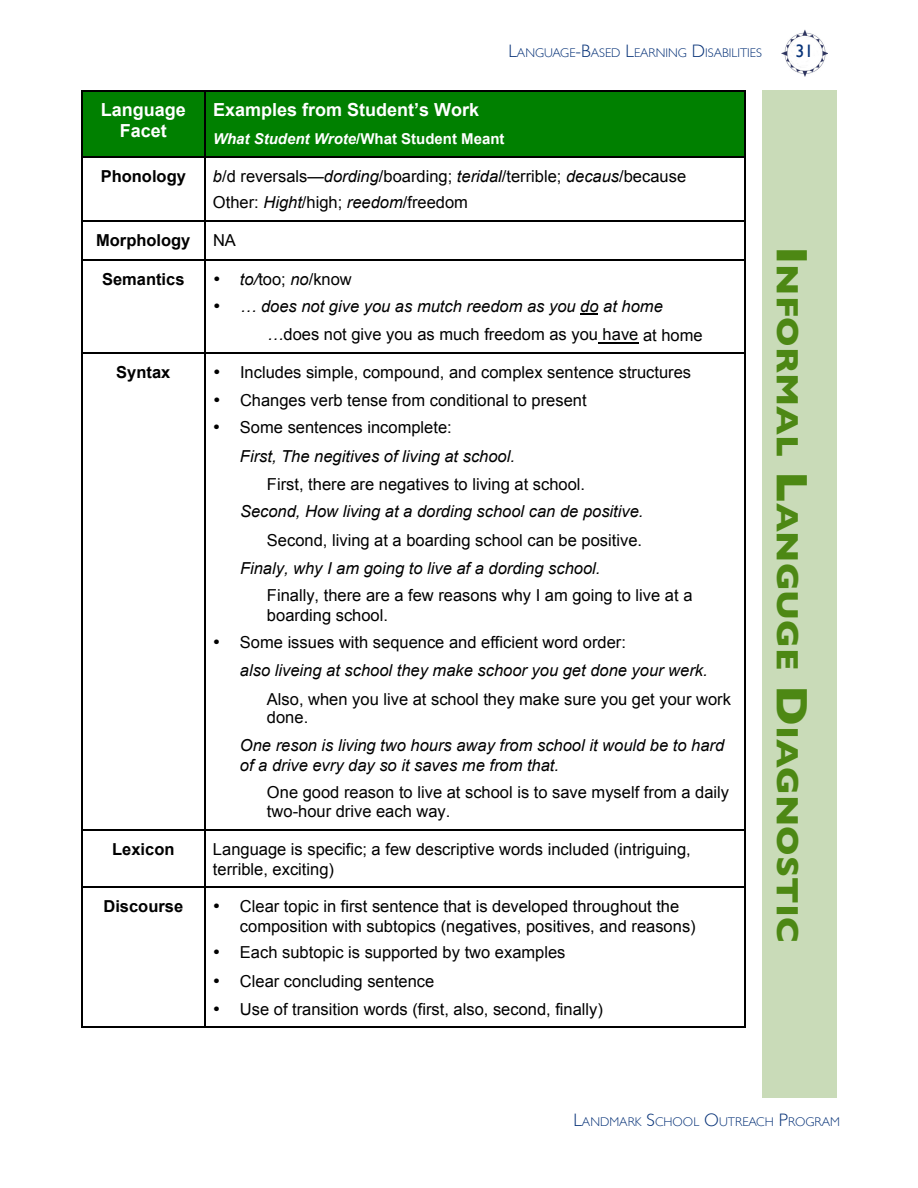
<style>
.page{position:relative;width:918px;height:1188px;background:#fff}
.page>*{position:absolute;margin:0;border:0;box-sizing:border-box;transform-origin:0 0}
.t1{font:700 31.5px "Gill Sans";color:#49860f;scale:1.1 1}
.t2{font:700 18px/21px "Arial";color:#fff;text-align:center}
.t3{font:18px "Gill Sans";color:#093479}
.t4{font:16.5px/19.5px "Arial";color:#000}
.t5{font:italic 16.5px/28.5px "Arial";color:#000}
.t6{font:700 16.5px "Arial";color:#000}
.t7{font:700 15px "Arial";color:#fff}
.t8{font:300 12.6px "Gill Sans";color:#093479}
.s1{font-size:18px}
.s2{font-style:italic}
.s3{font-style:normal}
.s4{font-size:45px}
</style>
<div class="page">
<img style="left:782px;top:29px;width:45px;height:47px">
<div style="left:762px;top:90px;width:75px;height:1008px;background:#c8dbb7"></div>
<div style="left:82px;top:92px;width:122px;height:64px;background:#008000"></div>
<div style="left:206px;top:92px;width:538px;height:64px;background:#008000"></div>
<hr style="left:82px;top:90px;width:122px;height:2px;background:#000">
<hr style="left:206px;top:90px;width:538px;height:2px;background:#000">
<hr style="left:81px;top:92px;width:1px;height:64px;background:#000">
<hr style="left:204px;top:92px;width:2px;height:64px;background:#000">
<hr style="left:744px;top:92px;width:2px;height:64px;background:#000">
<hr style="left:82px;top:156px;width:122px;height:2px;background:#000">
<hr style="left:206px;top:156px;width:538px;height:2px;background:#000">
<hr style="left:81px;top:158px;width:1px;height:64px;background:#000">
<hr style="left:204px;top:158px;width:2px;height:64px;background:#000">
<hr style="left:744px;top:158px;width:2px;height:64px;background:#000">
<hr style="left:82px;top:220px;width:122px;height:2px;background:#000">
<hr style="left:206px;top:220px;width:538px;height:2px;background:#000">
<hr style="left:81px;top:222px;width:1px;height:38px;background:#000">
<hr style="left:204px;top:222px;width:2px;height:38px;background:#000">
<hr style="left:744px;top:222px;width:2px;height:38px;background:#000">
<svg style="left:580px;top:314px;width:18px;height:1px"></svg>
<hr style="left:598px;top:342px;width:41px;height:2px;background:#000">
<hr style="left:82px;top:260px;width:122px;height:1px;background:#000">
<hr style="left:206px;top:260px;width:538px;height:1px;background:#000">
<hr style="left:81px;top:261px;width:1px;height:91px;background:#000">
<hr style="left:204px;top:261px;width:2px;height:91px;background:#000">
<hr style="left:744px;top:261px;width:2px;height:91px;background:#000">
<hr style="left:82px;top:352px;width:122px;height:2px;background:#000">
<hr style="left:206px;top:352px;width:538px;height:2px;background:#000">
<hr style="left:81px;top:354px;width:1px;height:477px;background:#000">
<hr style="left:204px;top:354px;width:2px;height:477px;background:#000">
<hr style="left:744px;top:354px;width:2px;height:477px;background:#000">
<hr style="left:82px;top:829px;width:122px;height:2px;background:#000">
<hr style="left:206px;top:829px;width:538px;height:2px;background:#000">
<hr style="left:81px;top:831px;width:1px;height:55px;background:#000">
<hr style="left:204px;top:831px;width:2px;height:55px;background:#000">
<hr style="left:744px;top:831px;width:2px;height:55px;background:#000">
<hr style="left:82px;top:886px;width:122px;height:2px;background:#000">
<hr style="left:206px;top:886px;width:538px;height:2px;background:#000">
<hr style="left:81px;top:888px;width:1px;height:138px;background:#000">
<hr style="left:82px;top:1026px;width:122px;height:2px;background:#000">
<hr style="left:204px;top:888px;width:2px;height:138px;background:#000">
<hr style="left:206px;top:1026px;width:538px;height:2px;background:#000">
<hr style="left:744px;top:888px;width:2px;height:138px;background:#000">
<p class="t8" style="left:508px;top:46px;width:255px"><span class="s1">L</span>ANGUAGE<span class="s1">-B</span>ASED <span class="s1">L</span>EARNING <span class="s1">D</span>ISABILITIES</p>
<p class="t3" style="left:795px;top:41px;width:19px">31</p>
<p class="t2" style="left:101px;top:99px;width:87px">Language<br>Facet</p>
<p class="t2" style="left:213px;top:99px;width:268px">Examples from Student’s Work</p>
<p class="t7" style="left:213px;top:130px;width:293px"><span class="s2">What Student Wrote</span>/What Student Meant</p>
<p class="t6" style="left:101px;top:167px;width:87px">Phonology</p>
<p class="t4" style="left:213px;top:162px;width:475px;line-height:27px"><span class="s2">b</span>/d reversals—<span class="s2">dording</span>/boarding; <span class="s2">teridal</span>/terrible; <span class="s2">decaus</span>/because<br>Other: <span class="s2">Hight</span>/high; <span class="s2">reedom</span>/freedom</p>
<p class="t6" style="left:96px;top:231px;width:96px">Morphology</p>
<p class="t4" style="left:213px;top:231px;width:24px">NA</p>
<p class="t6" style="left:102px;top:270px;width:84px">Semantics</p>
<p class="t4" style="left:213px;top:270px;width:140px">• <span class="s2">to/</span>too; <span class="s2">no</span>/know</p>
<p class="t5" style="left:267px;top:292px;width:437px;text-indent:-54px">• … does not give you as mutch reedom as you do at home …<span class="s3">does not give you as much freedom as you have at home</span></p>
<p class="t6" style="left:116px;top:363px;width:56px">Syntax</p>
<p class="t4" style="left:213px;top:363px;width:480px">• Includes simple, compound, and complex sentence structures</p>
<p class="t4" style="left:213px;top:391px;width:375px">• Changes verb tense from conditional to present</p>
<p class="t5" style="left:240px;top:414px;width:277px;text-indent:-27px">• <span class="s3">Some sentences incomplete:<br></span>First, The negitives of living at school.</p>
<p class="t4" style="left:267px;top:475px;width:320px">First, there are negatives to living at school.</p>
<p class="t5" style="left:240px;top:498px;width:405px">Second, How living at a dording school can de positive.</p>
<p class="t4" style="left:267px;top:531px;width:377px">Second, living at a boarding school can be positive.</p>
<p class="t5" style="left:240px;top:554px;width:362px">Finaly, why I am going to live af a dording school.</p>
<p class="t4" style="left:267px;top:586px;width:427px">Finally, there are a few reasons why I am going to live at a boarding school.</p>
<p class="t5" style="left:240px;top:628px;width:469px;text-indent:-27px">• <span class="s3">Some issues with sequence and efficient word order:<br></span>also liveing at school they make schoor you get done your werk.</p>
<p class="t4" style="left:267px;top:690px;width:466px;line-height:18px">Also, when you live at school they make sure you get your work done.</p>
<p class="t5" style="left:240px;top:736px;width:486px;line-height:19.5px">One reson is living two hours away from school it would be to hard of a drive evry day so it saves me from that.</p>
<p class="t4" style="left:267px;top:782px;width:464px">One good reason to live at school is to save myself from a daily two-hour drive each way.</p>
<p class="t6" style="left:112px;top:840px;width:64px">Lexicon</p>
<p class="t4" style="left:213px;top:840px;width:479px">Language is specific; a few descriptive words included (intriguing, terrible, exciting)</p>
<p class="t6" style="left:103px;top:897px;width:81px">Discourse</p>
<p class="t4" style="left:240px;top:897px;width:457px;text-indent:-27px">• Clear topic in first sentence that is developed throughout the composition with subtopics (negatives, positives, and reasons)</p>
<p class="t4" style="left:213px;top:943px;width:354px">• Each subtopic is supported by two examples</p>
<p class="t4" style="left:213px;top:972px;width:223px">• Clear concluding sentence</p>
<p class="t4" style="left:213px;top:1000px;width:392px">• Use of transition words (first, also, second, finally)</p>
<h1 class="t1" style="left:806px;top:246px;width:612px;rotate:90deg"><span class="s4">i</span>n or aL <span class="s4">L</span>anguge iagnosti</h1>
<p class="t8" style="left:574px;top:1115px;width:268px"><span class="s1">L</span>ANDMARK <span class="s1">S</span>CHOOL <span class="s1">O</span>UTREACH <span class="s1">P</span>ROGRAM</p>
</div>
